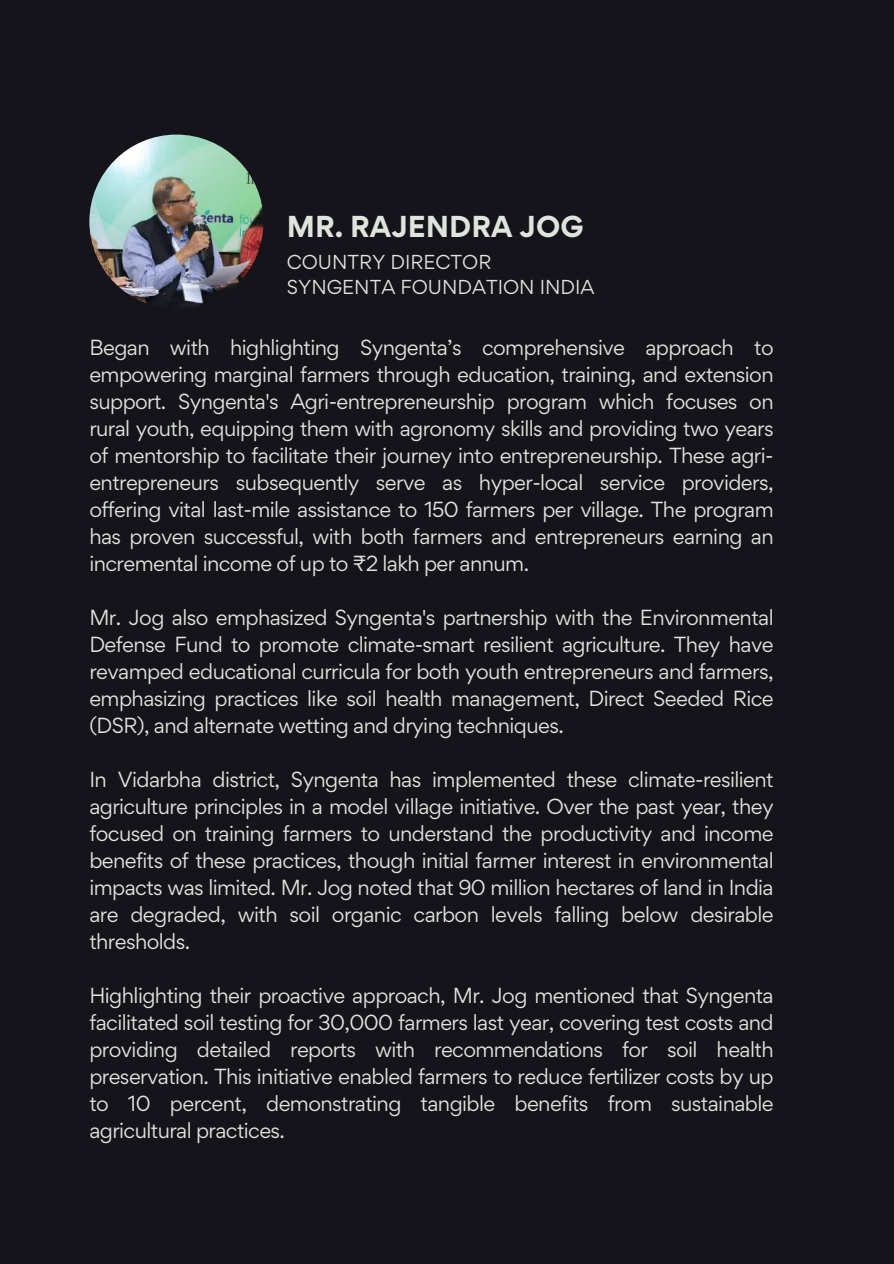
<style>
.page{position:relative;width:894px;height:1264px;background:#fff}
.page>*{position:absolute;margin:0;border:0;box-sizing:border-box;transform-origin:0 0}
.t1{font:700 27px "Gordita";color:#dfe4dc}
.t2{font:19.5px/27px "Gordita";letter-spacing:-.03em;color:#dfe4dc;text-align:justify}
.t3{font:18px/24.8px "Gordita";color:#dfe4dc}
</style>
<div class="page">
<div style="left:0;top:0;width:893px;height:1263px;background:#15141b"></div>
<img style="left:89px;top:135px;width:174px;height:174px;border-radius:50%">
<h1 class="t1" style="left:287px;top:208px;width:298px">MR. RAJENDRA JOG</h1>
<p class="t3" style="left:287px;top:249px;width:309px">COUNTRY DIRECTOR<br>SYNGENTA FOUNDATION INDIA</p>
<p class="t2" style="left:89px;top:333px;width:685px">Began with highlighting Syngenta’s comprehensive approach to empowering marginal farmers through education, training, and extension support. Syngenta's Agri-entrepreneurship program which focuses on rural youth, equipping them with agronomy skills and providing two years of mentorship to facilitate their journey into entrepreneurship. These agri&shy;entrepreneurs subsequently serve as hyper-local service providers, offering vital last-mile assistance to 150 farmers per village. The program has proven successful, with both farmers and entrepreneurs earning an incremental income of up to ₹2 lakh per annum.</p>
<p class="t2" style="left:89px;top:603px;width:685px">Mr. Jog also emphasized Syngenta's partnership with the Environmental Defense Fund to promote climate-smart resilient agriculture. They have revamped educational curricula for both youth entrepreneurs and farmers, emphasizing practices like soil health management, Direct Seeded Rice (DSR), and alternate wetting and drying techniques.</p>
<p class="t2" style="left:89px;top:765px;width:685px">In Vidarbha district, Syngenta has implemented these climate-resilient agriculture principles in a model village initiative. Over the past year, they focused on training farmers to understand the productivity and income benefits of these practices, though initial farmer interest in environmental impacts was limited. Mr. Jog noted that 90 million hectares of land in India are degraded, with soil organic carbon levels falling below desirable thresholds.</p>
<p class="t2" style="left:89px;top:981px;width:685px">Highlighting their proactive approach, Mr. Jog mentioned that Syngenta facilitated soil testing for 30,000 farmers last year, covering test costs and providing detailed reports with recommendations for soil health preservation. This initiative enabled farmers to reduce fertilizer costs by up to 10 percent, demonstrating tangible benefits from sustainable agricultural practices.</p>
</div>
